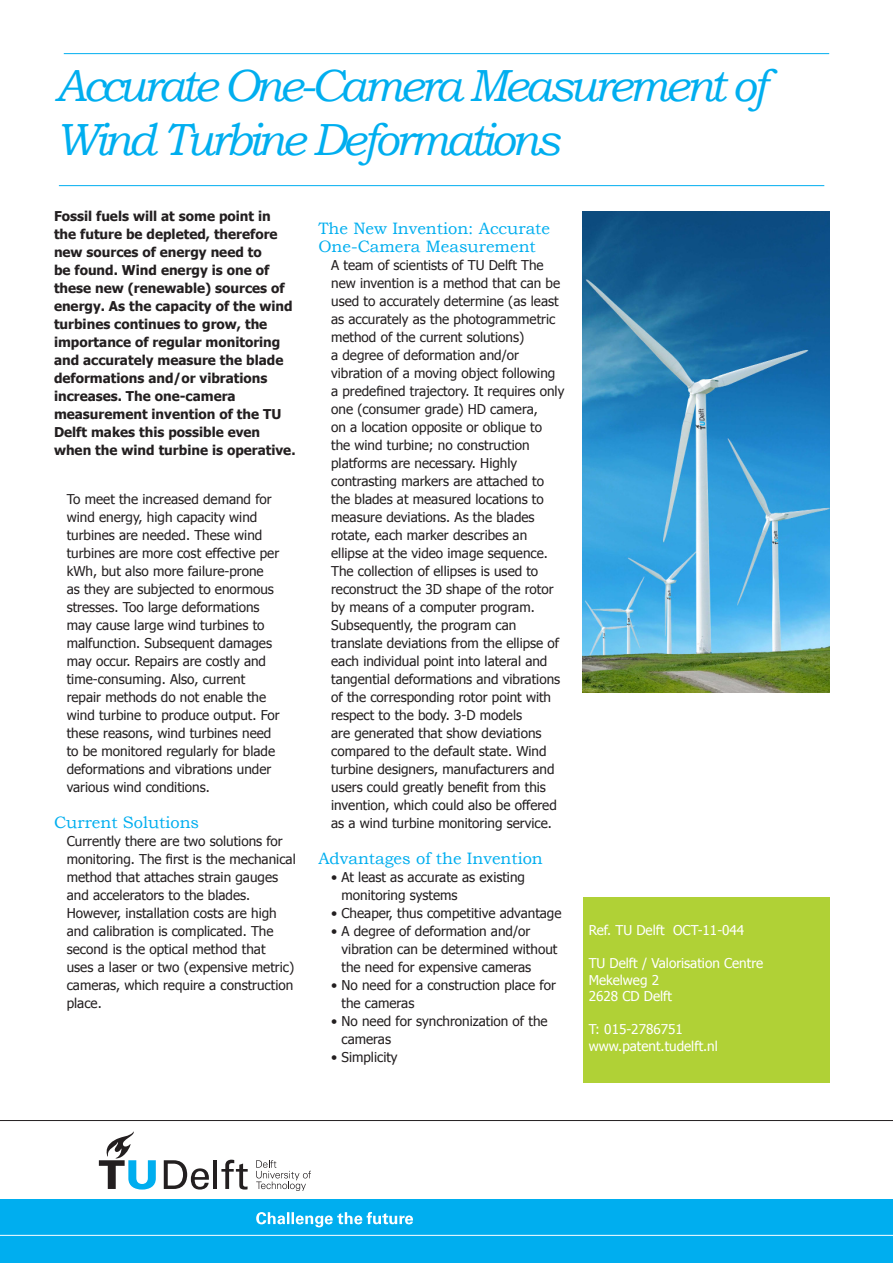
<style>
.page{position:relative;width:893px;height:1263px;background:#fff}
.page>*{position:absolute;margin:0;border:0;box-sizing:border-box;transform-origin:0 0}
.titelpagina{font:italic 45px/54px "Bookman Old Style";letter-spacing:-.08em;color:#00aeef}
.tussenkopje{font:16.5px/18px "Bookman Old Style";color:#00aeef}
.broodtekst{font:13.5px/18px "Tahoma";color:#231f20}
.lead{font:700 13.5px/18px "Tahoma";color:#231f20}
.t1{font:13.5px "Tahoma";color:#fff}
</style>
<div class="page">
<div style="left:583px;top:897px;width:246px;height:185px;background:#b0d136"></div>
<hr style="left:64px;top:53px;width:765px;height:1px;background:#00aeef">
<hr style="left:59px;top:185px;width:765px;height:1px;background:#00aeef">
<div style="left:0;top:1199px;width:893px;height:64px;background:#00aeef"></div>
<hr style="left:0;top:1235px;width:893px;height:1px;background:#fff">
<svg style="left:256px;top:1160px;width:55px;height:31px"></svg>
<hr style="left:213px;top:1160px;width:4px;height:29px;background:#231f20">
<svg style="left:99px;top:1131px;width:57px;height:58px"></svg>
<svg style="left:221px;top:1160px;width:27px;height:29px"></svg>
<svg style="left:164px;top:1160px;width:45px;height:29px"></svg>
<svg style="left:256px;top:1212px;width:157px;height:15px"></svg>
<hr style="left:0;top:1120px;width:893px;height:1px;background:#231f20">
<img style="left:583px;top:211px;width:246px;height:482px">
<p class="titelpagina" style="left:55px;top:58px;width:714px">Accurate One-Camera Measurement of<br>Wind Turbine Deformations</p>
<p class="lead" style="left:54px;top:207px;width:243px">Fossil fuels will at some point in the future be depleted, therefore new sources of energy need to<br>be found. Wind energy is one of these new (renewable) sources of energy. As the capacity of the wind turbines continues to grow, the importance of regular monitoring and accurately measure the blade deformations and/or vibrations increases. The one-camera measurement invention of the TU<br>Delft makes this possible even when the wind turbine is operative.</p>
<p class="broodtekst" style="left:67px;top:489px;width:214px">To meet the increased demand for wind energy, high capacity wind turbines are needed. These wind turbines are more cost effective per kWh, but also more failure-prone as they are subjected to enormous stresses. Too large deformations may cause large wind turbines to malfunction. Subsequent damages may occur. Repairs are costly and time-consuming. Also, current repair methods do not enable the wind turbine to produce output. For these reasons, wind turbines need to be monitored regularly for blade deformations and vibrations under various wind conditions.</p>
<p class="tussenkopje" style="left:54px;top:813px;width:147px">Current Solutions</p>
<p class="broodtekst" style="left:67px;top:831px;width:230px">Currently there are two solutions for monitoring. The first is the mechanical method that attaches strain gauges and accelerators to the blades.<br>However, installation costs are high and calibration is complicated. The second is the optical method that<br>uses a laser or two (expensive metric) cameras, which require a construction place.</p>
<p class="tussenkopje" style="left:318px;top:219px;width:233px">The New Invention: Accurate<br>One-Camera Measurement</p>
<p class="broodtekst" style="left:331px;top:255px;width:235px">A team of scientists of TU Delft The new invention is a method that can be used to accurately determine (as least as accurately as the photogrammetric method of the current solutions)<br>a degree of deformation and/or vibration of a moving object following a predefined trajectory. It requires only one (consumer grade) HD camera,<br>on a location opposite or oblique to the wind turbine; no construction platforms are necessary. Highly contrasting markers are attached to the blades at measured locations to measure deviations. As the blades rotate, each marker describes an ellipse at the video image sequence.<br>The collection of ellipses is used to reconstruct the 3D shape of the rotor by means of a computer program.<br>Subsequently, the program can translate deviations from the ellipse of each individual point into lateral and tangential deformations and vibrations of the corresponding rotor point with respect to the body. 3-D models<br>are generated that show deviations compared to the default state. Wind turbine designers, manufacturers and users could greatly benefit from this invention, which could also be offered as a wind turbine monitoring service.</p>
<p class="tussenkopje" style="left:318px;top:849px;width:226px">Advantages of the Invention</p>
<p class="broodtekst" style="left:341px;top:867px;width:185px;text-indent:-10px">• At least as accurate as existing monitoring systems</p>
<p class="broodtekst" style="left:331px;top:903px;width:232px">• Cheaper, thus competitive advantage</p>
<p class="broodtekst" style="left:341px;top:921px;width:217px;text-indent:-10px">• A degree of deformation and/or vibration can be determined without the need for expensive cameras</p>
<p class="broodtekst" style="left:341px;top:975px;width:216px;text-indent:-10px">• No need for a construction place for the cameras</p>
<p class="broodtekst" style="left:341px;top:1011px;width:208px;text-indent:-10px">• No need for synchronization of the cameras</p>
<p class="broodtekst" style="left:331px;top:1047px;width:68px">• Simplicity</p>
<p class="t1" style="left:589px;top:921px;width:157px">Ref. TU Delft OCT-11-044</p>
<p class="t1" style="left:589px;top:954px;width:176px">TU Delft / Valorisation Centre</p>
<p class="t1" style="left:589px;top:971px;width:72px">Mekelweg 2</p>
<p class="t1" style="left:589px;top:987px;width:85px">2628 CD Delft</p>
<p class="t1" style="left:589px;top:1020px;width:96px">T: 015-2786751</p>
<p class="t1" style="left:589px;top:1037px;width:131px">www.patent.tudelft.nl</p>
</div>
